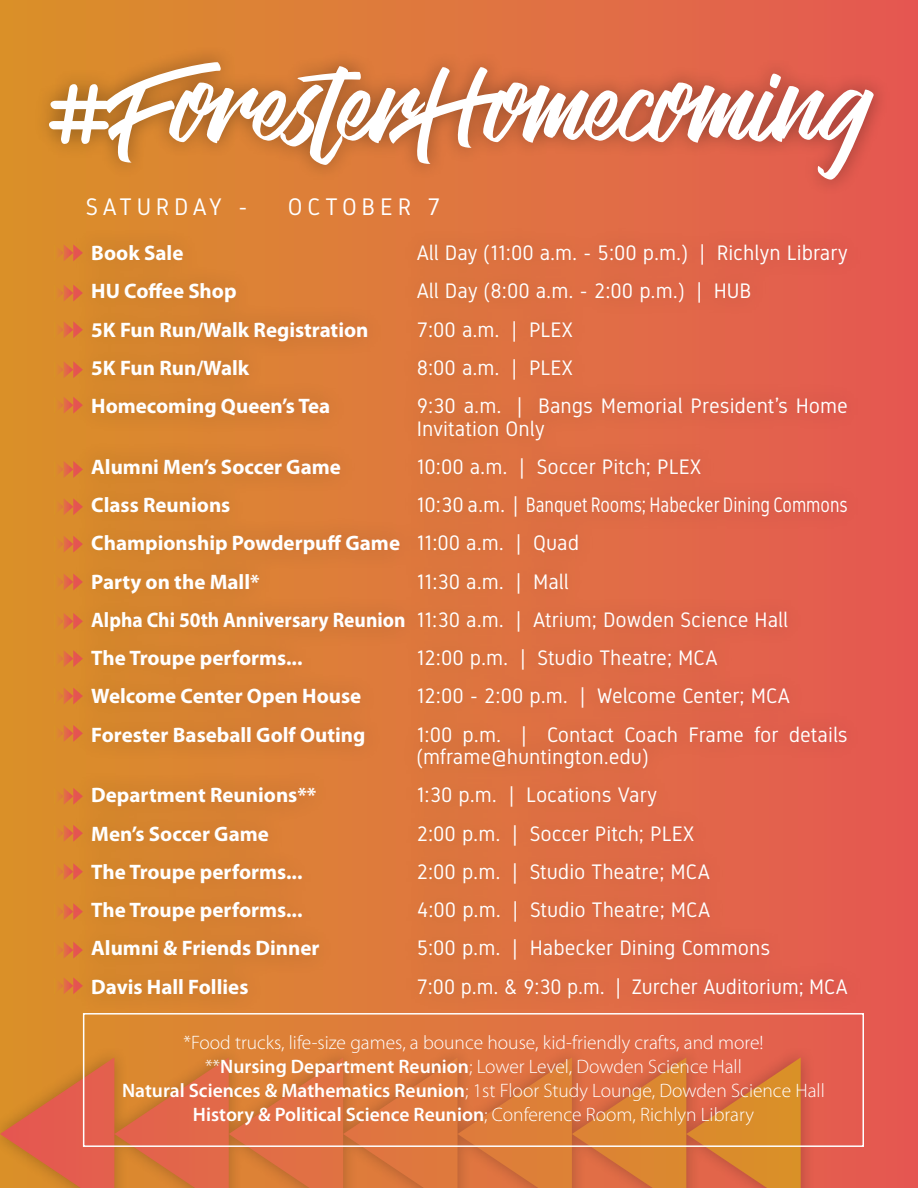
<style>
.page{position:relative;width:918px;height:1188px;background:#fff}
.page>*{position:absolute;margin:0;border:0;box-sizing:border-box;transform-origin:0 0}
.t1{font:111px "Venetian";color:#fff}
.t2{font:24px "Gidole";letter-spacing:.2em;color:#fff}
.t3{font:21px/22.5px "Gidole";color:#fff}
.t4{font:700 21px/38.2px "Myriad Pro";color:#fff}
.t5{font:300 19.5px/24px "Myriad Pro";color:#fff;text-align:center}
.s1{font-family:"Canyons";font-weight:700;font-size:138.75px}
.s2{font-family:"Gidole";font-weight:400}
.s3{font-family:"Myriad Pro";font-weight:700}
.s4{font-weight:600}
</style>
<div class="page">
<div style="left:0;top:0;width:918px;height:1188px;background:linear-gradient(to right,#da9229,#e55953)"></div>
<div style="left:0;top:1044px;width:816px;height:144px;background:#000;opacity:.24"></div>
<svg style="left:0;top:1057px;width:801px;height:131px;background:#db763b"></svg>
<div style="left:33px;top:45px;width:857px;height:151px;background:#000;opacity:.35"></div>
<div style="left:83px;top:1013px;width:781px;height:134px;border:2px solid #fff"></div>
<svg style="left:54px;top:244px;width:16px;height:17px"></svg>
<svg style="left:54px;top:285px;width:16px;height:17px"></svg>
<svg style="left:54px;top:321px;width:16px;height:17px"></svg>
<svg style="left:54px;top:361px;width:16px;height:17px"></svg>
<svg style="left:54px;top:397px;width:16px;height:17px"></svg>
<svg style="left:54px;top:461px;width:16px;height:17px"></svg>
<svg style="left:54px;top:498px;width:16px;height:17px"></svg>
<svg style="left:54px;top:536px;width:16px;height:17px"></svg>
<svg style="left:54px;top:574px;width:16px;height:16px"></svg>
<svg style="left:54px;top:613px;width:16px;height:17px"></svg>
<svg style="left:54px;top:650px;width:16px;height:17px"></svg>
<svg style="left:54px;top:688px;width:16px;height:17px"></svg>
<svg style="left:54px;top:725px;width:16px;height:17px"></svg>
<svg style="left:54px;top:788px;width:16px;height:17px"></svg>
<svg style="left:54px;top:825px;width:16px;height:17px"></svg>
<svg style="left:54px;top:863px;width:16px;height:17px"></svg>
<svg style="left:54px;top:903px;width:16px;height:17px"></svg>
<svg style="left:54px;top:942px;width:16px;height:17px"></svg>
<svg style="left:54px;top:977px;width:16px;height:17px"></svg>
<div style="left:70px;top:223px;width:798px;height:794px;background:#000;opacity:.2"></div>
<h1 class="t1" style="left:46px;top:36px;width:827px"><span class="s1">#</span>ForesterHomecoming</h1>
<p class="t2" style="left:86px;top:193px;width:164px">SATURDAY -</p>
<p class="t2" style="left:288px;top:193px;width:154px">OCTOBER 7</p>
<p class="t4" style="left:91px;top:233px;width:94px">Book Sale</p>
<p class="t3" style="left:417px;top:241px;width:433px">All Day (11:00 a.m. - 5:00 p.m.) | Richlyn Library</p>
<p class="t4" style="left:91px;top:271px;width:147px">HU Coffee Shop</p>
<p class="t3" style="left:417px;top:280px;width:336px">All Day (8:00 a.m. - 2:00 p.m.) | HUB</p>
<p class="t4" style="left:91px;top:310px;width:279px">5K Fun Run/Walk Registration</p>
<p class="t3" style="left:417px;top:318px;width:158px">7:00 a.m. | PLEX</p>
<p class="t4" style="left:91px;top:348px;width:160px">5K Fun Run/Walk</p>
<p class="t3" style="left:417px;top:356px;width:158px">8:00 a.m. | PLEX</p>
<p class="t4" style="left:91px;top:386px;width:241px">Homecoming Queen’s Tea</p>
<p class="t3" style="left:417px;top:394px;width:433px">9:30 a.m. | Bangs Memorial President’s Home<br>Invitation Only</p>
<p class="t4" style="left:91px;top:447px;width:251px">Alumni Men’s Soccer Game</p>
<p class="t3" style="left:417px;top:455px;width:286px">10:00 a.m. | Soccer Pitch; PLEX</p>
<p class="t4" style="left:91px;top:485px;width:141px">Class Reunions</p>
<p class="t3" style="left:417px;top:493px;width:433px">10:30 a.m. | Banquet Rooms; Habecker Dining Commons</p>
<p class="t4" style="left:91px;top:524px;width:489px">Championship Powderpuff Game <span class="s2">11:00 a.m. | Quad<br></span>Party on the Mall*</p>
<p class="t3" style="left:91px;top:562px;width:698px;line-height:38.2px;text-indent:326px">11:30 a.m. | Mall<br><span class="s3">Alpha Chi 50th Anniversary Reunion</span> 11:30 a.m. | Atrium; Dowden Science Hall</p>
<p class="t4" style="left:91px;top:638px;width:213px">The Troupe performs...</p>
<p class="t3" style="left:417px;top:646px;width:302px">12:00 p.m. | Studio Theatre; MCA</p>
<p class="t4" style="left:91px;top:676px;width:272px">Welcome Center Open House</p>
<p class="t3" style="left:417px;top:685px;width:375px">12:00 - 2:00 p.m. | Welcome Center; MCA</p>
<p class="t4" style="left:91px;top:715px;width:276px">Forester Baseball Golf Outing</p>
<p class="t3" style="left:417px;top:723px;width:433px">1:00 p.m. | Contact Coach Frame for details (mframe@huntington.edu)</p>
<p class="t4" style="left:91px;top:775px;width:227px">Department Reunions**</p>
<p class="t3" style="left:417px;top:784px;width:242px">1:30 p.m. | Locations Vary</p>
<p class="t4" style="left:91px;top:814px;width:179px">Men’s Soccer Game</p>
<p class="t3" style="left:417px;top:822px;width:279px">2:00 p.m. | Soccer Pitch; PLEX</p>
<p class="t4" style="left:91px;top:852px;width:213px">The Troupe performs...</p>
<p class="t3" style="left:417px;top:860px;width:295px">2:00 p.m. | Studio Theatre; MCA</p>
<p class="t4" style="left:91px;top:890px;width:213px">The Troupe performs...</p>
<p class="t3" style="left:417px;top:898px;width:295px">4:00 p.m. | Studio Theatre; MCA</p>
<p class="t4" style="left:91px;top:928px;width:230px">Alumni &amp; Friends Dinner</p>
<p class="t3" style="left:417px;top:937px;width:355px">5:00 p.m. | Habecker Dining Commons</p>
<p class="t4" style="left:91px;top:967px;width:159px">Davis Hall Follies</p>
<p class="t3" style="left:417px;top:975px;width:432px">7:00 p.m. &amp; 9:30 p.m. | Zurcher Auditorium; MCA</p>
<p class="t5" style="left:122px;top:1031px;width:704px">*Food trucks, life-size games, a bounce house, kid-friendly crafts, and more!<br>**<span class="s4">Nursing Department Reunion</span>; Lower Level, Dowden Science Hall<br><span class="s4">Natural Sciences &amp; Mathematics Reunion</span>; 1st Floor Study Lounge, Dowden Science Hall <span class="s4">History &amp; Political Science Reunion</span>; Conference Room, Richlyn Library</p>
</div>
